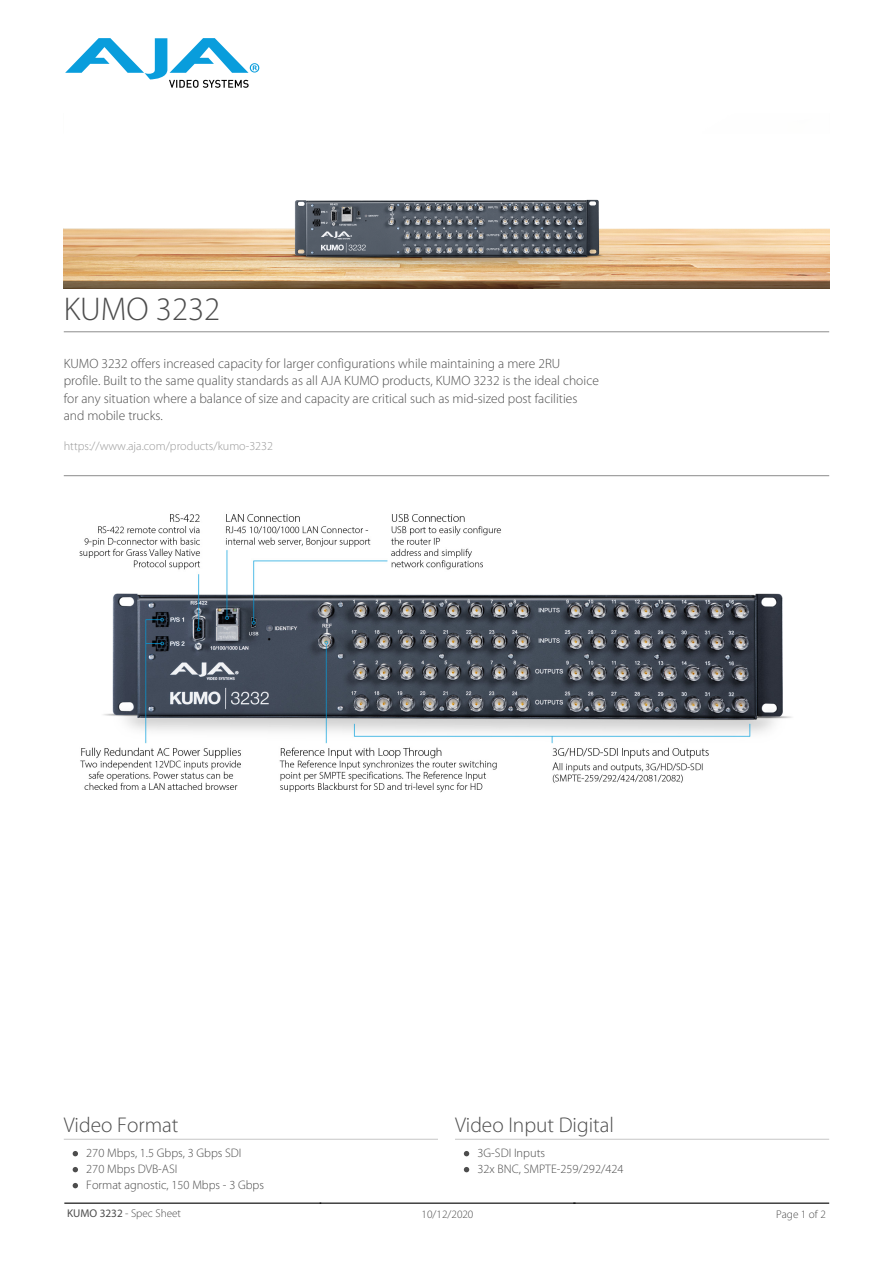
<style>
.page{position:relative;width:893px;height:1263px;background:#fff}
.page>*{position:absolute;margin:0;border:0;box-sizing:border-box;transform-origin:0 0}
.t1{font:300 33px "Myriad Pro";color:#4d4d4d}
.t2{font:300 21.3px "Myriad Pro";color:#4d4d4d}
.t3{font:300 13.5px/17.4px "Myriad Pro";color:#4d4d4d}
.t4{font:300 12.3px/16px "Myriad Pro";color:#4d4d4d}
.t5{font:300 12.15px "Myriad Pro";color:#999}
.t6{font:300 11.25px "Myriad Pro";color:#4d4d4d}
.s1{font-weight:400}
</style>
<div class="page">
<svg style="left:65px;top:38px;width:194px;height:50px"></svg>
<hr style="left:64px;top:1202px;width:257px;height:2px;background:#000">
<hr style="left:320px;top:1202px;width:255px;height:2px;background:#000">
<hr style="left:574px;top:1202px;width:255px;height:2px;background:#000">
<img style="left:64px;top:199px;width:765px;height:90px">
<hr style="left:64px;top:331px;width:765px;height:1px;background:#999">
<hr style="left:64px;top:475px;width:765px;height:1px;background:#999">
<img style="left:79px;top:514px;width:713px;height:279px">
<hr style="left:64px;top:1139px;width:374px;height:1px;background:#ccc">
<svg style="left:73px;top:1151px;width:5px;height:5px"></svg>
<svg style="left:73px;top:1167px;width:5px;height:5px"></svg>
<svg style="left:73px;top:1183px;width:5px;height:5px"></svg>
<hr style="left:455px;top:1139px;width:374px;height:1px;background:#ccc">
<svg style="left:464px;top:1151px;width:5px;height:5px"></svg>
<svg style="left:464px;top:1167px;width:5px;height:5px"></svg>
<h1 class="t1" style="left:64px;top:291px;width:158px">KUMO 3232</h1>
<p class="t3" style="left:64px;top:355px;width:537px">KUMO 3232 offers increased capacity for larger configurations while maintaining a mere 2RU profile. Built to the same quality standards as all AJA KUMO products, KUMO 3232 is the ideal choice for any situation where a balance of size and capacity are critical such as mid-sized post facilities and mobile trucks.</p>
<p class="t5" style="left:64px;top:439px;width:211px">https://www.aja.com/products/kumo-3232</p>
<h2 class="t2" style="left:64px;top:1113px;width:116px">Video Format</h2>
<p class="t4" style="left:86px;top:1145px;width:179px">270 Mbps, 1.5 Gbps, 3 Gbps SDI<br>270 Mbps DVB-ASI<br>Format agnostic, 150 Mbps - 3 Gbps</p>
<h2 class="t2" style="left:455px;top:1113px;width:161px">Video Input Digital</h2>
<p class="t4" style="left:477px;top:1145px;width:147px">3G-SDI Inputs<br>32x BNC, SMPTE-259/292/424</p>
<p class="t6" style="left:67px;top:1207px;width:115px"><span class="s1">KUMO 3232</span> - Spec Sheet</p>
<p class="t6" style="left:422px;top:1208px;width:53px">10/12/2020</p>
<p class="t6" style="left:776px;top:1208px;width:51px">Page 1 of 2</p>
</div>
